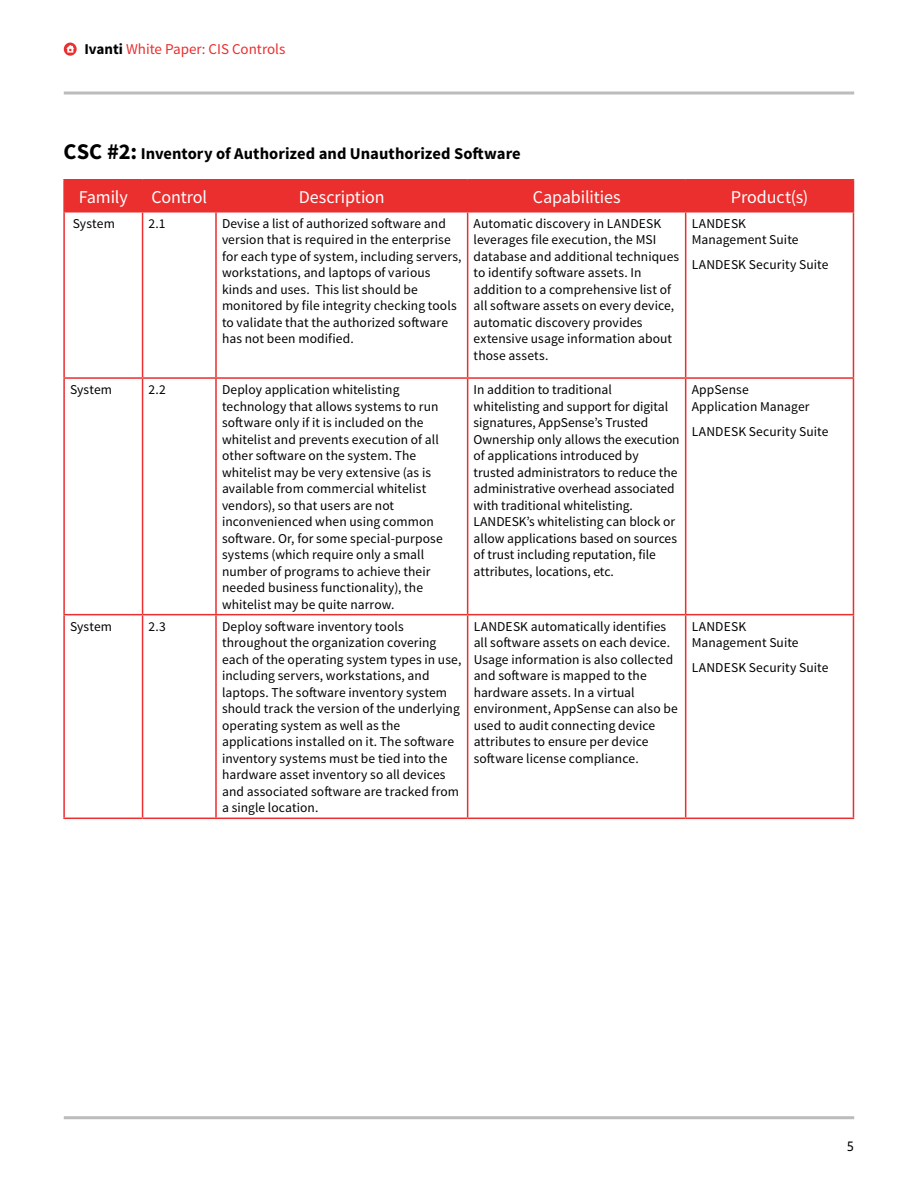
<style>
.page{position:relative;width:918px;height:1188px;background:#fff}
.page>*{position:absolute;margin:0;border:0;box-sizing:border-box;transform-origin:0 0}
.t1{font:18px "Source Sans Pro";letter-spacing:-.005em;color:#fff}
.t2{font:700 16.5px "Source Sans Pro";letter-spacing:.005em;color:#000}
.t3{font:15px "Source Sans Pro";color:#eb2e2e}
.t4{font:13.5px/16.5px "Source Sans Pro";letter-spacing:.005em;color:#000}
.t5{font:13.5px "Selawik";color:#000}
.s1{font-weight:700;color:#000}
.s2{font-size:22.5px}
</style>
<div class="page">
<hr style="left:64px;top:1116px;width:790px;height:3px;background:#bdbbbb">
<hr style="left:64px;top:91px;width:790px;height:3px;background:#bdbbbb">
<svg style="left:64px;top:43px;width:13px;height:13px"></svg>
<svg style="left:66px;top:45px;width:8px;height:8px"></svg>
<div style="left:65px;top:181px;width:788px;height:30px;background:#eb2e2e"></div>
<hr style="left:63px;top:181px;width:2px;height:30px;background:#eb2e2e">
<hr style="left:63px;top:179px;width:80px;height:2px;background:#eb2e2e">
<hr style="left:143px;top:179px;width:73px;height:2px;background:#eb2e2e">
<hr style="left:216px;top:179px;width:252px;height:2px;background:#eb2e2e">
<hr style="left:468px;top:179px;width:218px;height:2px;background:#eb2e2e">
<hr style="left:686px;top:179px;width:168px;height:2px;background:#eb2e2e">
<hr style="left:142px;top:181px;width:1px;height:30px;background:#eb2e2e">
<hr style="left:215px;top:181px;width:2px;height:30px;background:#eb2e2e">
<hr style="left:467px;top:181px;width:1px;height:30px;background:#eb2e2e">
<hr style="left:685px;top:181px;width:1px;height:30px;background:#eb2e2e">
<hr style="left:853px;top:181px;width:1px;height:30px;background:#eb2e2e">
<hr style="left:63px;top:213px;width:2px;height:164px;background:#eb2e2e">
<hr style="left:63px;top:211px;width:80px;height:2px;background:#eb2e2e">
<hr style="left:143px;top:211px;width:73px;height:2px;background:#eb2e2e">
<hr style="left:216px;top:211px;width:252px;height:2px;background:#eb2e2e">
<hr style="left:468px;top:211px;width:218px;height:2px;background:#eb2e2e">
<hr style="left:686px;top:211px;width:168px;height:2px;background:#eb2e2e">
<hr style="left:142px;top:213px;width:1px;height:164px;background:#eb2e2e">
<hr style="left:215px;top:213px;width:2px;height:164px;background:#eb2e2e">
<hr style="left:467px;top:213px;width:1px;height:164px;background:#eb2e2e">
<hr style="left:685px;top:213px;width:1px;height:164px;background:#eb2e2e">
<hr style="left:853px;top:213px;width:1px;height:164px;background:#eb2e2e">
<hr style="left:63px;top:379px;width:2px;height:235px;background:#eb2e2e">
<hr style="left:63px;top:615px;width:2px;height:203px;background:#eb2e2e">
<hr style="left:63px;top:377px;width:80px;height:2px;background:#eb2e2e">
<hr style="left:143px;top:377px;width:73px;height:2px;background:#eb2e2e">
<hr style="left:216px;top:377px;width:252px;height:2px;background:#eb2e2e">
<hr style="left:468px;top:377px;width:218px;height:2px;background:#eb2e2e">
<hr style="left:686px;top:377px;width:168px;height:2px;background:#eb2e2e">
<hr style="left:142px;top:379px;width:1px;height:235px;background:#eb2e2e">
<hr style="left:215px;top:379px;width:2px;height:235px;background:#eb2e2e">
<hr style="left:467px;top:379px;width:1px;height:235px;background:#eb2e2e">
<hr style="left:685px;top:379px;width:1px;height:235px;background:#eb2e2e">
<hr style="left:853px;top:379px;width:1px;height:235px;background:#eb2e2e">
<hr style="left:142px;top:615px;width:1px;height:203px;background:#eb2e2e">
<hr style="left:215px;top:615px;width:2px;height:203px;background:#eb2e2e">
<hr style="left:467px;top:615px;width:1px;height:203px;background:#eb2e2e">
<hr style="left:685px;top:615px;width:1px;height:203px;background:#eb2e2e">
<hr style="left:853px;top:615px;width:1px;height:203px;background:#eb2e2e">
<hr style="left:63px;top:614px;width:80px;height:1px;background:#eb2e2e">
<hr style="left:143px;top:614px;width:73px;height:1px;background:#eb2e2e">
<hr style="left:216px;top:614px;width:252px;height:1px;background:#eb2e2e">
<hr style="left:468px;top:614px;width:218px;height:1px;background:#eb2e2e">
<hr style="left:686px;top:614px;width:168px;height:1px;background:#eb2e2e">
<hr style="left:63px;top:818px;width:80px;height:1px;background:#eb2e2e">
<hr style="left:143px;top:818px;width:73px;height:1px;background:#eb2e2e">
<hr style="left:216px;top:818px;width:252px;height:1px;background:#eb2e2e">
<hr style="left:468px;top:818px;width:218px;height:1px;background:#eb2e2e">
<hr style="left:686px;top:818px;width:168px;height:1px;background:#eb2e2e">
<p class="t3" style="left:84px;top:39px;width:202px"><span class="s1">Ivanti</span> White Paper: CIS Controls</p>
<p class="t2" style="left:63px;top:143px;width:459px"><span class="s2">CSC #2:</span> Inventory of Authorized and Unauthorized Software</p>
<h1 class="t1" style="left:79px;top:185px;width:50px">Family</h1>
<h1 class="t1" style="left:151px;top:185px;width:57px">Control</h1>
<h1 class="t1" style="left:299px;top:185px;width:87px">Description</h1>
<h1 class="t1" style="left:533px;top:185px;width:89px">Capabilities</h1>
<h1 class="t1" style="left:731px;top:185px;width:79px">Product(s)</h1>
<p class="t4" style="left:73px;top:215px;width:44px">System</p>
<p class="t4" style="left:149px;top:215px;width:18px">2.1</p>
<p class="t4" style="left:222px;top:215px;width:241px">Devise a list of authorized software and version that is required in the enterprise for each type of system, including servers, workstations, and laptops of various kinds and uses. This list should be monitored by file integrity checking tools to validate that the authorized software has not been modified.</p>
<p class="t4" style="left:474px;top:215px;width:207px">Automatic discovery in LANDESK leverages file execution, the MSI database and additional techniques to identify software assets. In addition to a comprehensive list of all software assets on every device, automatic discovery provides extensive usage information about those assets.</p>
<p class="t4" style="left:692px;top:215px;width:108px">LANDESK<br>Management Suite</p>
<p class="t4" style="left:692px;top:257px;width:138px">LANDESK Security Suite</p>
<p class="t4" style="left:70px;top:382px;width:44px">System</p>
<p class="t4" style="left:149px;top:382px;width:19px">2.2</p>
<p class="t4" style="left:222px;top:382px;width:222px">Deploy application whitelisting technology that allows systems to run software only if it is included on the whitelist and prevents execution of all other software on the system. The whitelist may be very extensive (as is available from commercial whitelist vendors), so that users are not inconvenienced when using common software. Or, for some special-purpose systems (which require only a small number of programs to achieve their needed business functionality), the whitelist may be quite narrow.</p>
<p class="t4" style="left:474px;top:382px;width:208px">In addition to traditional whitelisting and support for digital signatures, AppSense’s Trusted Ownership only allows the execution of applications introduced by trusted administrators to reduce the administrative overhead associated with traditional whitelisting.<br>LANDESK’s whitelisting can block or allow applications based on sources of trust including reputation, file attributes, locations, etc.</p>
<p class="t4" style="left:692px;top:382px;width:119px">AppSense<br>Application Manager</p>
<p class="t4" style="left:692px;top:423px;width:138px">LANDESK Security Suite</p>
<p class="t4" style="left:70px;top:618px;width:44px">System</p>
<p class="t4" style="left:149px;top:618px;width:19px">2.3</p>
<p class="t4" style="left:222px;top:618px;width:241px">Deploy software inventory tools throughout the organization covering each of the operating system types in use, including servers, workstations, and laptops. The software inventory system should track the version of the underlying operating system as well as the applications installed on it. The software inventory systems must be tied into the hardware asset inventory so all devices and associated software are tracked from a single location.</p>
<p class="t4" style="left:474px;top:618px;width:206px">LANDESK automatically identifies all software assets on each device.<br>Usage information is also collected and software is mapped to the hardware assets. In a virtual environment, AppSense can also be used to audit connecting device attributes to ensure per device software license compliance.</p>
<p class="t4" style="left:692px;top:618px;width:108px">LANDESK<br>Management Suite</p>
<p class="t4" style="left:692px;top:660px;width:138px">LANDESK Security Suite</p>
<p class="t5" style="left:847px;top:1138px;width:9px">5</p>
</div>
